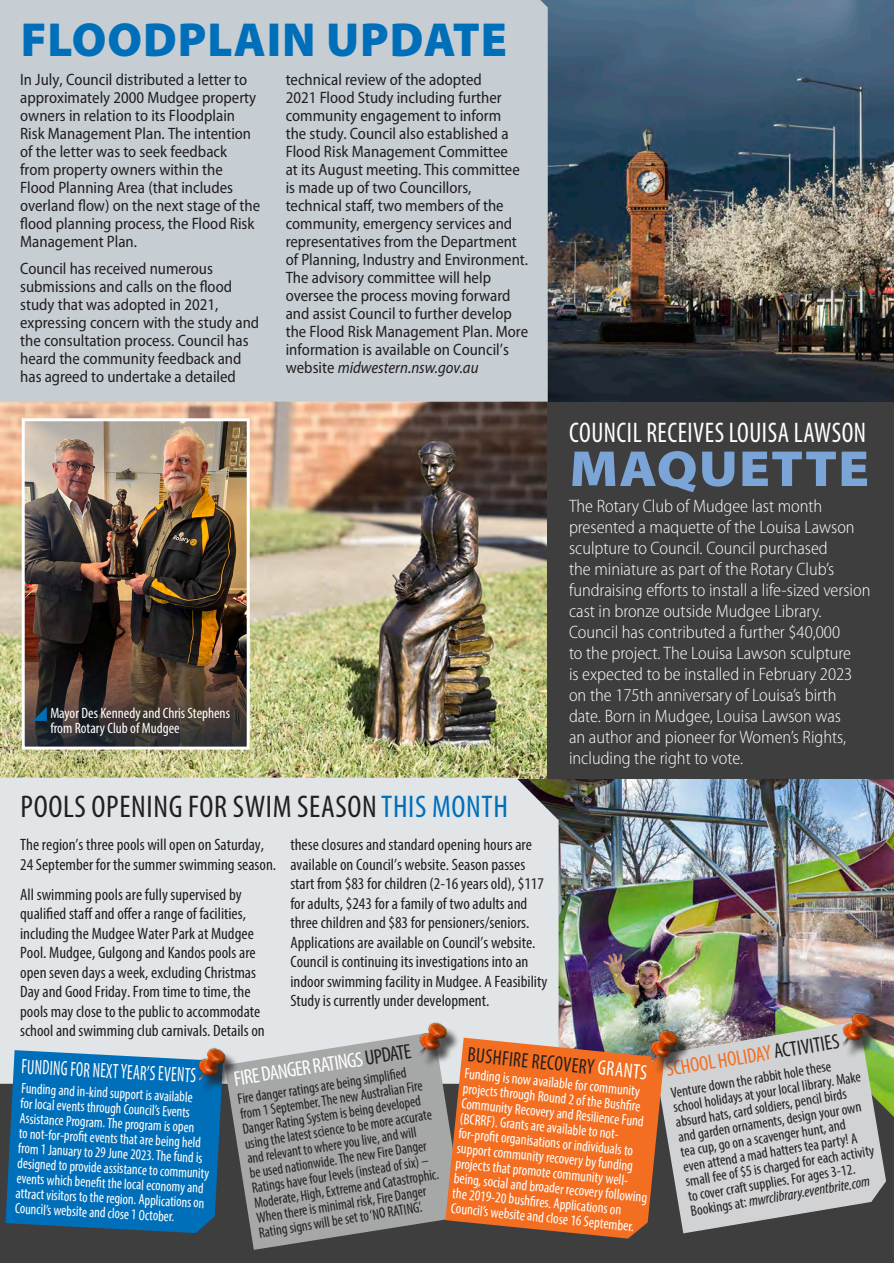
<style>
.page{position:relative;width:894px;height:1263px;background:#fff}
.page>*{position:absolute;margin:0;border:0;box-sizing:border-box;transform-origin:0 0}
.t1{font:900 51px "Myriad Pro";letter-spacing:.02em;color:#7ca5d7;scale:1.1 1}
.t2{font:900 48px "Myriad Pro";letter-spacing:.02em;color:#006fba}
.t3{font:condensed 31.5px "Myriad Pro";letter-spacing:.02em;color:#231f20}
.t4{font:condensed 28.5px "Myriad Pro";letter-spacing:.02em;color:#fff;scale:.92 1}
.t5{font:condensed 21px "Myriad Pro";color:#fff;scale:.75 1}
.t6{font:condensed 21px "Myriad Pro";color:#fff}
.t7{font:condensed 21px "Myriad Pro";color:#f36e21}
.t8{font:condensed 21px "Myriad Pro";color:#231f20;scale:.92 1}
.t9{font:300 semi-condensed 18px/21px "Myriad Pro";color:#fff}
.t10{font:semi-condensed 16.5px/18px "Myriad Pro";color:#231f20}
.t11{font:condensed 16.5px/19.5px "Myriad Pro";color:#231f20}
.t12{font:condensed 15px/15px "Myriad Pro";color:#231f20;scale:.95 1}
.t13{font:condensed 15px/15px "Myriad Pro";color:#fff;scale:.96 1}
.t14{font:condensed 15px/15px "Myriad Pro";color:#fff;scale:.93 1}
.t15{font:condensed 15px/15px "Myriad Pro";color:#231f20}
.t16{font:condensed 15px/15px "Myriad Pro";color:#fff}
.s1{font-style:italic}
.s2{color:#006fba}
.s3{color:#231f20}
.s4{color:#fff}
</style>
<div class="page">
<img style="left:558px;top:778px;width:335px;height:305px">
<div style="left:0;top:1083px;width:893px;height:180px;background:#3e3e3f"></div>
<img style="left:0;top:402px;width:547px;height:375px">
<div style="left:0;top:777px;width:558px;height:306px;background:#e1e5e8"></div>
<img style="left:547px;top:0;width:346px;height:402px">
<div style="left:0;top:0;width:547px;height:402px;background:#c6ced4"></div>
<div style="left:547px;top:402px;width:346px;height:376px;background:#3e3e3f"></div>
<svg style="left:653px;top:1021px;width:233px;height:212px;background:#bbbdbb"></svg>
<svg style="left:6px;top:1050px;width:217px;height:183px;background:#0a6fb4"></svg>
<svg style="left:224px;top:1032px;width:237px;height:218px;background:#9d9e9e"></svg>
<svg style="left:445px;top:1037px;width:219px;height:201px;background:#de6d2c"></svg>
<img style="left:26px;top:422px;width:220px;height:323px">
<div style="left:22px;top:418px;width:228px;height:331px;border:3px solid #fff"></div>
<svg style="left:33px;top:707px;width:14px;height:14px"></svg>
<div style="left:200px;top:1051px;width:39px;height:43px;background:#231f20;opacity:.75"></div>
<img style="left:195px;top:1045px;width:33px;height:40px">
<div style="left:421px;top:1026px;width:39px;height:42px;background:#231f20;opacity:.75"></div>
<img style="left:416px;top:1020px;width:33px;height:40px">
<div style="left:652px;top:1033px;width:39px;height:43px;background:#231f20;opacity:.75"></div>
<img style="left:647px;top:1027px;width:33px;height:40px">
<div style="left:844px;top:1016px;width:39px;height:43px;background:#231f20;opacity:.75"></div>
<img style="left:839px;top:1010px;width:33px;height:40px">
<p class="t2" style="left:21px;top:8px;width:488px">FLOODPLAIN UPDATE</p>
<p class="t10" style="left:20px;top:71px;width:241px">In July, Council distributed a letter to approximately 2000 Mudgee property owners in relation to its Floodplain Risk Management Plan. The intention of the letter was to seek feedback from property owners within the Flood Planning Area (that includes overland flow) on the next stage of the flood planning process, the Flood Risk Management Plan.</p>
<p class="t10" style="left:20px;top:259px;width:240px">Council has received numerous submissions and calls on the flood study that was adopted in 2021, expressing concern with the study and the consultation process. Council has heard the community feedback and has agreed to undertake a detailed</p>
<p class="t10" style="left:286px;top:71px;width:244px">technical review of the adopted<br>2021 Flood Study including further community engagement to inform<br>the study. Council also established a Flood Risk Management Committee<br>at its August meeting. This committee is made up of two Councillors, technical staff, two members of the community, emergency services and representatives from the Department of Planning, Industry and Environment.<br>The advisory committee will help oversee the process moving forward and assist Council to further develop the Flood Risk Management Plan. More information is available on Council’s website <span class="s1">midwestern.nsw.gov.au</span></p>
<p class="t16" style="left:50px;top:705px;width:181px">Mayor Des Kennedy and Chris Stephens from Rotary Club of Mudgee</p>
<p class="t3" style="left:21px;top:788px;width:489px">POOLS OPENING FOR SWIM SEASON <span class="s2">THIS MONTH</span></p>
<p class="t4" style="left:569px;top:416px;width:324px">COUNCIL RECEIVES LOUISA LAWSON</p>
<p class="t1" style="left:569px;top:435px;width:274px">MAQUETTE</p>
<p class="t9" style="left:569px;top:495px;width:303px">The Rotary Club of Mudgee last month presented a maquette of the Louisa Lawson sculpture to Council. Council purchased<br>the miniature as part of the Rotary Club’s fundraising efforts to install a life-sized version cast in bronze outside Mudgee Library.<br>Council has contributed a further $40,000<br>to the project. The Louisa Lawson sculpture<br>is expected to be installed in February 2023 on the 175th anniversary of Louisa’s birth date. Born in Mudgee, Louisa Lawson was<br>an author and pioneer for Women’s Rights, including the right to vote.</p>
<p class="t11" style="left:20px;top:835px;width:257px">The region’s three pools will open on Saturday,<br>24 September for the summer swimming season.</p>
<p class="t11" style="left:20px;top:884px;width:246px">All swimming pools are fully supervised by qualified staff and offer a range of facilities, including the Mudgee Water Park at Mudgee Pool. Mudgee, Gulgong and Kandos pools are open seven days a week, excluding Christmas Day and Good Friday. From time to time, the pools may close to the public to accommodate school and swimming club carnivals. Details on</p>
<p class="t11" style="left:290px;top:835px;width:258px">these closures and standard opening hours are available on Council’s website. Season passes start from $83 for children (2-16 years old), $117 for adults, $243 for a family of two adults and three children and $83 for pensioners/seniors.<br>Applications are available on Council’s website.<br>Council is continuing its investigations into an indoor swimming facility in Mudgee. A Feasibility Study is currently under development.</p>
<p class="t5" style="left:22px;top:1053px;width:234px;rotate:3deg">FUNDING FOR NEXT YEAR’S EVENTS</p>
<p class="t14" style="left:22px;top:1080px;width:208px;rotate:3deg">Funding and in-kind support is available<br>for local events through Council’s Events Assistance Program. The program is open<br>to not-for-profi t events that are being held from 1 January to 29 June 2023. The fund is designed to provide assistance to community events which benefi t the local economy and attract visitors to the region. Applications on Council’s website and close 1 October.</p>
<p class="t6" style="left:232px;top:1066px;width:180px;rotate:-9deg">FIRE DANGER RATINGS <span class="s3">UPDATE</span></p>
<p class="t8" style="left:469px;top:1041px;width:197px;rotate:6deg">BUSHFIRE RECOVERY <span class="s4">GRANTS</span></p>
<p class="t12" style="left:237px;top:1091px;width:200px;rotate:-9deg">Fire danger ratings are being simplifi ed from 1 September. The new Australian Fire Danger Rating System is being developed using the latest science to be more accurate and relevant to where you live, and will<br>be used nationwide. The new Fire Danger Ratings have four levels (instead of six) – Moderate, High, Extreme and Catastrophic.<br>When there is minimal risk, Fire Danger Rating signs will be set to ‘NO RATING’.</p>
<p class="t13" style="left:465px;top:1065px;width:204px;rotate:6deg">Funding is now available for community projects through Round 2 of the Bushfi re Community Recovery and Resilience Fund (BCRRF). Grants are available to not&shy;for-profi t organisations or individuals to support community recovery by funding projects that promote community well&shy;being, social and broader recovery following the 2019-20 bushfi res. Applications on Council’s website and close 16 September.</p>
<p class="t7" style="left:664px;top:1056px;width:177px;rotate:-9deg">SCHOOL HOLIDAY <span class="s3">ACTIVITIES</span></p>
<p class="t15" style="left:668px;top:1086px;width:193px;rotate:-10deg">Venture down the rabbit hole these school holidays at your local library. Make absurd hats, card soldiers, pencil birds and garden ornaments, design your own tea cup, go on a scavenger hunt, and even attend a mad hatters tea party! A small fee of $5 is charged for each activity to cover craft supplies. For ages 3-12.<br>Bookings at: <span class="s1">mwrclibrary.eventbrite.com</span></p>
</div>
